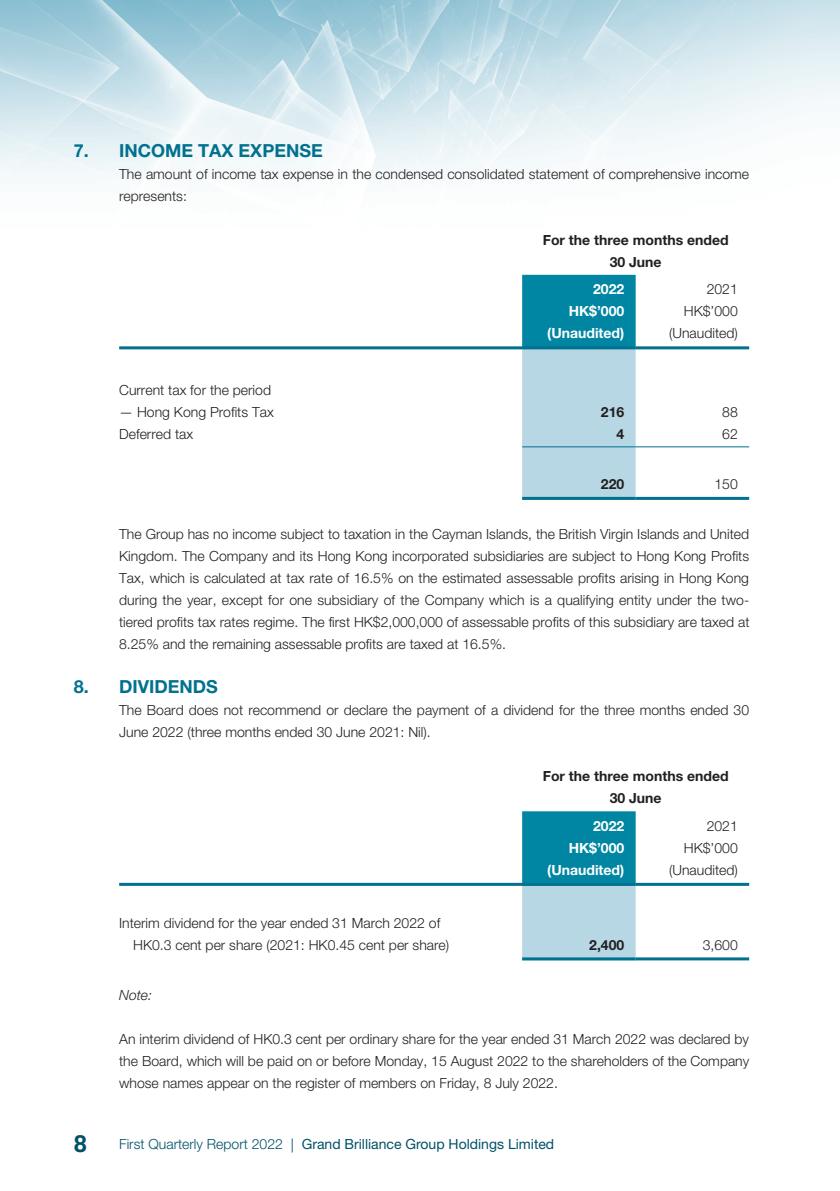
<style>
.page{position:relative;width:840px;height:1191px;background:#fff}
.page>*{position:absolute;margin:0;border:0;box-sizing:border-box;transform-origin:0 0}
.t1{font:700 24px "Battersea";color:#005268}
._07_NH1{font:700 18px "Helvetica Neue LT Std";color:#00718e}
._06_Notes{font:300 14px/22px "Helvetica Neue LT Std";color:#231f20}
._51_N_Table_txt{font:300 14px "Helvetica Neue LT Std";color:#231f20}
._51_N_Table_txt-2{font:700 14px "Helvetica Neue LT Std";color:#231f20}
.t2{font:14px "Helvetica Neue LT Std";color:#005268}
._51_N_Table_txt-3{font:700 14px "Helvetica Neue LT Std";color:#fff}
._06_Notes-2{font:italic 300 14px "Helvetica Neue LT Std";color:#231f20}
.s1{font-weight:300}
.s2{font-family:"Helvetica LT Std";font-weight:300}
</style>
<div class="page">
<img style="left:0;top:0;width:839px;height:500px">
<svg style="left:522px;top:275px;width:113px;height:222px;background:#7abcce"></svg>
<hr style="left:119px;top:346px;width:403px;height:3px;background:#00718e">
<hr style="left:522px;top:346px;width:113px;height:3px;background:#00718e">
<hr style="left:635px;top:346px;width:113px;height:3px;background:#00718e">
<hr style="left:522px;top:446px;width:113px;height:1px;background:#00718e">
<hr style="left:635px;top:446px;width:113px;height:1px;background:#00718e">
<hr style="left:522px;top:497px;width:113px;height:3px;background:#00718e">
<hr style="left:635px;top:497px;width:113px;height:3px;background:#00718e">
<svg style="left:522px;top:811px;width:113px;height:146px;background:#5baec3"></svg>
<hr style="left:119px;top:883px;width:403px;height:3px;background:#00718e">
<hr style="left:522px;top:883px;width:113px;height:3px;background:#00718e">
<hr style="left:635px;top:883px;width:113px;height:3px;background:#00718e">
<hr style="left:522px;top:957px;width:113px;height:3px;background:#00718e">
<hr style="left:635px;top:957px;width:113px;height:3px;background:#00718e">
<p class="_07_NH1" style="left:74px;top:139px;width:250px">7. INCOME TAX EXPENSE</p>
<p class="_06_Notes" style="left:119px;top:162px;width:631px">The amount of income tax expense in the condensed consolidated statement of comprehensive income represents:</p>
<p class="_51_N_Table_txt-2" style="left:542px;top:231px;width:187px">For the three months ended</p>
<p class="_51_N_Table_txt-2" style="left:609px;top:253px;width:53px">30 June</p>
<p class="_51_N_Table_txt-3" style="left:592px;top:281px;width:33px">2022</p>
<p class="_51_N_Table_txt" style="left:706px;top:281px;width:33px">2021</p>
<p class="_51_N_Table_txt-3" style="left:568px;top:303px;width:57px">HK$’000</p>
<p class="_51_N_Table_txt" style="left:683px;top:303px;width:55px">HK$’000</p>
<p class="_51_N_Table_txt-3" style="left:547px;top:325px;width:78px">(Unaudited)</p>
<p class="_51_N_Table_txt" style="left:668px;top:325px;width:70px">(Unaudited)</p>
<p class="_51_N_Table_txt" style="left:119px;top:381px;width:153px">Current tax for the period</p>
<p class="_51_N_Table_txt" style="left:119px;top:403px;width:156px">— Hong Kong Profits Tax</p>
<p class="_51_N_Table_txt-2" style="left:600px;top:403px;width:25px">216</p>
<p class="_51_N_Table_txt" style="left:721px;top:403px;width:17px">88</p>
<p class="_51_N_Table_txt" style="left:119px;top:425px;width:75px">Deferred tax</p>
<p class="_51_N_Table_txt-2" style="left:616px;top:425px;width:9px">4</p>
<p class="_51_N_Table_txt" style="left:721px;top:425px;width:17px">62</p>
<p class="_51_N_Table_txt-2" style="left:600px;top:475px;width:25px">220</p>
<p class="_51_N_Table_txt" style="left:714px;top:475px;width:25px">150</p>
<p class="_06_Notes" style="left:119px;top:523px;width:631px;text-align:justify">The Group has no income subject to taxation in the Cayman Islands, the British Virgin Islands and United Kingdom. The Company and its Hong Kong incorporated subsidiaries are subject to Hong Kong Profits Tax, which is calculated at tax rate of 16.5% on the estimated assessable profits arising in Hong Kong during the year, except for one subsidiary of the Company which is a qualifying entity under the two&shy;tiered profits tax rates regime. The first HK$2,000,000 of assessable profits of this subsidiary are taxed at 8.25% and the remaining assessable profits are taxed at 16.5%.</p>
<p class="_07_NH1" style="left:74px;top:675px;width:146px">8. DIVIDENDS</p>
<p class="_06_Notes" style="left:119px;top:699px;width:631px">The Board does not recommend or declare the payment of a dividend for the three months ended 30<br>June 2022 (three months ended 30 June 2021: Nil).</p>
<p class="_51_N_Table_txt-2" style="left:542px;top:767px;width:187px">For the three months ended</p>
<p class="_51_N_Table_txt-2" style="left:609px;top:789px;width:53px">30 June</p>
<p class="_51_N_Table_txt-3" style="left:592px;top:817px;width:33px">2022</p>
<p class="_51_N_Table_txt" style="left:706px;top:817px;width:33px">2021</p>
<p class="_51_N_Table_txt-3" style="left:568px;top:839px;width:57px">HK$’000</p>
<p class="_51_N_Table_txt" style="left:683px;top:839px;width:55px">HK$’000</p>
<p class="_51_N_Table_txt-3" style="left:547px;top:861px;width:78px">(Unaudited)</p>
<p class="_51_N_Table_txt" style="left:668px;top:861px;width:70px">(Unaudited)</p>
<p class="_51_N_Table_txt" style="left:119px;top:914px;width:322px">Interim dividend for the year ended 31 March 2022 of</p>
<p class="_51_N_Table_txt" style="left:133px;top:936px;width:317px">HK0.3 cent per share (2021: HK0.45 cent per share)</p>
<p class="_51_N_Table_txt-2" style="left:589px;top:935px;width:37px">2,400</p>
<p class="_51_N_Table_txt" style="left:702px;top:936px;width:37px">3,600</p>
<p class="_06_Notes-2" style="left:119px;top:986px;width:34px">Note:</p>
<p class="_06_Notes" style="left:119px;top:1027px;width:631px;text-align:justify">An interim dividend of HK0.3 cent per ordinary share for the year ended 31 March 2022 was declared by the Board, which will be paid on or before Monday, 15 August 2022 to the shareholders of the Company whose names appear on the register of members on Friday, 8 July 2022.</p>
<h1 class="t1" style="left:74px;top:1128px;width:15px">8</h1>
<p class="t2" style="left:119px;top:1135px;width:436px"><span class="s1">First Quarterly Report 2022</span> <span class="s2">|</span> Grand Brilliance Group Holdings Limited</p>
</div>
